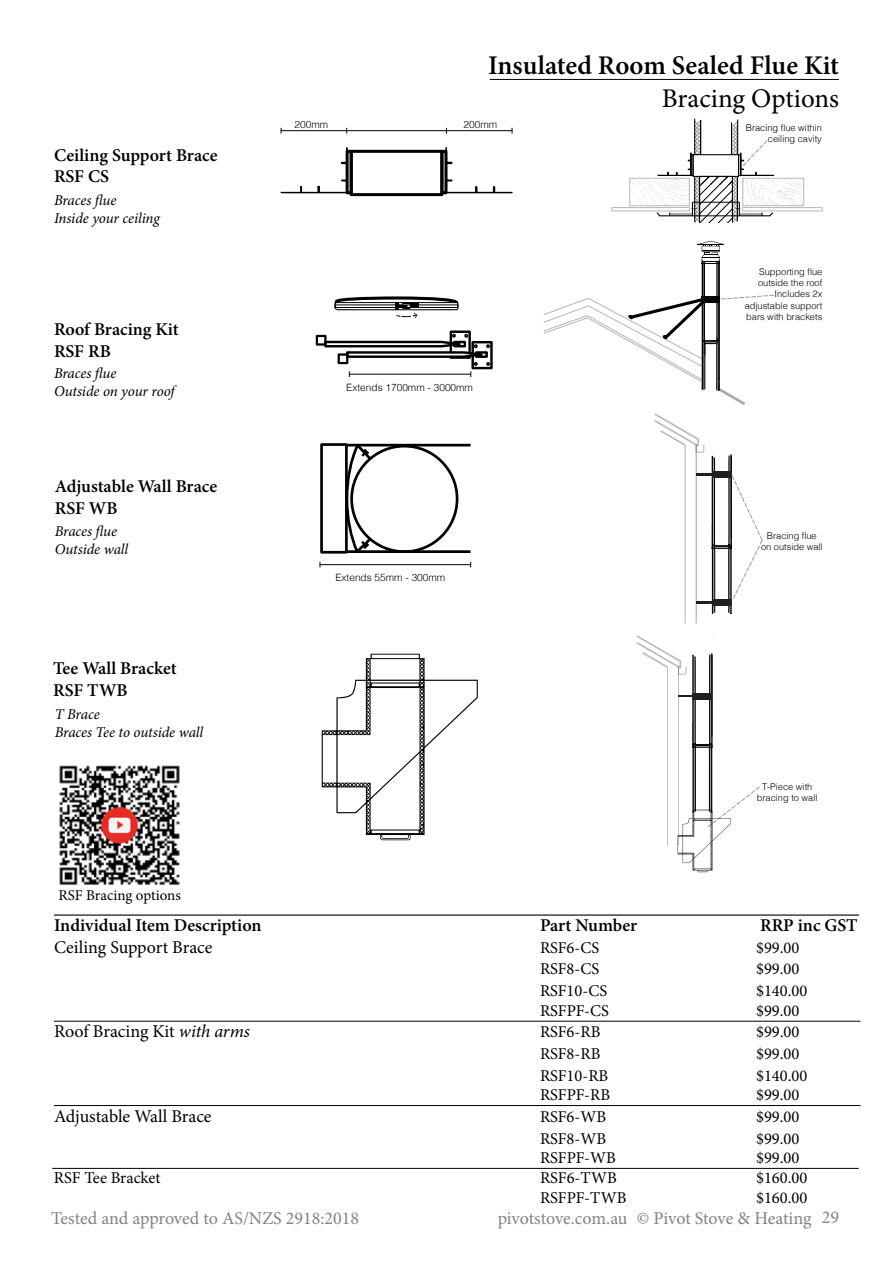
<style>
.page{position:relative;width:893px;height:1263px;background:#fff}
.page>*{position:absolute;margin:0;border:0;box-sizing:border-box;transform-origin:0 0}
.t1{font:600 27px "Minion Pro";letter-spacing:.005em;color:#000}
.t2{font:27px "Minion Pro";color:#000}
.t3{font:600 18px/21.6px "Minion Pro";color:#000}
.t4{font:18px "Minion Pro";letter-spacing:-.005em;color:#808285}
.t5{font:18px "Minion Pro";color:#000}
.t6{font:16.5px "Minion Pro";color:#000}
.t7{font:italic 15px/18px "Minion Pro";letter-spacing:-.005em;color:#000}
.t8{font:15px "Minion Pro";letter-spacing:-.005em;color:#000}
.t9{font:300 10.05px "Helvetica";color:#000}
.t10{font:300 9.3px/11.1px "Helvetica";color:#000;text-align:right}
.s1{font-style:italic}
</style>
<div class="page">
<hr style="left:54px;top:914px;width:805px;height:2px;background:#000">
<hr style="left:490px;top:79px;width:349px;height:1px;background:#000">
<div style="left:450px;top:330px;width:21px;height:29px;border:2px solid #000"></div>
<div style="left:316px;top:335px;width:10px;height:11px;border:2px solid #000"></div>
<div style="left:350px;top:150px;width:93px;height:46px;border:3px solid #000"></div>
<div style="left:440px;top:150px;width:7px;height:44px;border:3px solid #000"></div>
<div style="left:346px;top:150px;width:7px;height:44px;border:3px solid #000"></div>
<svg style="left:445px;top:147px;width:68px;height:47px"></svg>
<svg style="left:280px;top:147px;width:68px;height:47px"></svg>
<div style="left:320px;top:443px;width:28px;height:111px;border:3px solid #000"></div>
<hr style="left:346px;top:444px;width:124px;height:2px;background:#000">
<hr style="left:346px;top:550px;width:124px;height:3px;background:#000">
<div style="left:350px;top:445px;width:108px;height:108px;border:3px solid #000;border-radius:50%"></div>
<svg style="left:344px;top:443px;width:30px;height:111px"></svg>
<hr style="left:694px;top:119px;width:1px;height:36px;background:#000">
<div style="left:692px;top:154px;width:47px;height:23px;border:1px solid #000"></div>
<hr style="left:737px;top:120px;width:1px;height:35px;background:#000">
<svg style="left:774px;top:180px;width:28px;height:24px"></svg>
<svg style="left:631px;top:180px;width:24px;height:24px"></svg>
<svg style="left:655px;top:120px;width:46px;height:103px"></svg>
<svg style="left:701px;top:178px;width:30px;height:43px"></svg>
<div style="left:699px;top:176px;width:34px;height:47px;border:1px solid #000"></div>
<hr style="left:685px;top:445px;width:1px;height:178px;background:#000">
<hr style="left:696px;top:445px;width:1px;height:178px;background:#000">
<hr style="left:281px;top:130px;width:231px;height:1px;background:#000">
<svg style="left:323px;top:334px;width:170px;height:43px"></svg>
<hr style="left:320px;top:564px;width:151px;height:1px;background:#000">
<svg style="left:731px;top:121px;width:43px;height:101px"></svg>
<svg style="left:544px;top:241px;width:231px;height:164px"></svg>
<svg style="left:654px;top:413px;width:109px;height:202px"></svg>
<svg style="left:334px;top:296px;width:125px;height:22px"></svg>
<svg style="left:322px;top:654px;width:156px;height:186px"></svg>
<svg style="left:636px;top:635px;width:124px;height:237px"></svg>
<hr style="left:54px;top:1021px;width:806px;height:1px;background:#000">
<hr style="left:52px;top:1168px;width:807px;height:1px;background:#000">
<hr style="left:54px;top:1105px;width:806px;height:1px;background:#000">
<img style="left:59px;top:765px;width:121px;height:120px">
<h1 class="t1" style="left:488px;top:47px;width:352px">Insulated Room Sealed Flue Kit</h1>
<h1 class="t2" style="left:662px;top:80px;width:179px">Bracing Options</h1>
<p class="t3" style="left:54px;top:144px;width:165px">Ceiling Support Brace<br>RSF CS</p>
<p class="t7" style="left:54px;top:191px;width:107px">Braces flue<br>Inside your ceiling</p>
<p class="t3" style="left:54px;top:318px;width:126px">Roof Bracing Kit<br>RSF RB</p>
<p class="t7" style="left:54px;top:365px;width:122px">Braces flue<br>Outside on your roof</p>
<p class="t3" style="left:55px;top:476px;width:164px">Adjustable Wall Brace<br>RSF WB</p>
<p class="t7" style="left:55px;top:522px;width:75px">Braces flue<br>Outside wall</p>
<p class="t3" style="left:53px;top:657px;width:125px">Tee Wall Bracket<br>RSF TWB</p>
<p class="t7" style="left:55px;top:705px;width:150px">T Brace<br>Braces Tee to outside wall</p>
<p class="t8" style="left:59px;top:885px;width:124px">RSF Bracing options</p>
<p class="t9" style="left:295px;top:116px;width:35px">200mm</p>
<p class="t9" style="left:464px;top:116px;width:35px">200mm</p>
<p class="t9" style="left:346px;top:379px;width:128px">Extends 1700mm - 3000mm</p>
<p class="t9" style="left:335px;top:569px;width:111px">Extends 55mm - 300mm</p>
<p class="t10" style="left:746px;top:122px;width:78px">Bracing flue within ceiling cavity</p>
<p class="t10" style="left:745px;top:266px;width:79px">Supporting flue outside the roof<br>Includes 2x adjustable support bars with brackets</p>
<p class="t10" style="left:761px;top:530px;width:63px;text-align:center">Bracing flue on outside wall</p>
<p class="t10" style="left:757px;top:780px;width:62px;text-align:center">T-Piece with bracing to wall</p>
<p class="t3" style="left:54px;top:914px;width:209px">Individual Item Description</p>
<p class="t3" style="left:540px;top:914px;width:99px">Part Number</p>
<p class="t3" style="left:760px;top:914px;width:99px">RRP inc GST</p>
<p class="t5" style="left:54px;top:935px;width:160px">Ceiling Support Brace</p>
<p class="t6" style="left:540px;top:936px;width:61px">RSF6-CS</p>
<p class="t6" style="left:756px;top:936px;width:45px">$99.00</p>
<p class="t6" style="left:540px;top:958px;width:61px">RSF8-CS</p>
<p class="t6" style="left:756px;top:958px;width:45px">$99.00</p>
<p class="t6" style="left:540px;top:980px;width:69px">RSF10-CS</p>
<p class="t6" style="left:756px;top:980px;width:53px">$140.00</p>
<p class="t6" style="left:540px;top:999px;width:70px">RSFPF-CS</p>
<p class="t6" style="left:756px;top:999px;width:45px">$99.00</p>
<p class="t5" style="left:54px;top:1019px;width:197px">Roof Bracing Kit <span class="s1">with arms</span></p>
<p class="t6" style="left:540px;top:1021px;width:62px">RSF6-RB</p>
<p class="t6" style="left:756px;top:1021px;width:45px">$99.00</p>
<p class="t6" style="left:540px;top:1043px;width:62px">RSF8-RB</p>
<p class="t6" style="left:756px;top:1043px;width:45px">$99.00</p>
<p class="t6" style="left:540px;top:1064px;width:70px">RSF10-RB</p>
<p class="t6" style="left:756px;top:1064px;width:53px">$140.00</p>
<p class="t6" style="left:540px;top:1084px;width:72px">RSFPF-RB</p>
<p class="t6" style="left:756px;top:1084px;width:45px">$99.00</p>
<p class="t5" style="left:54px;top:1104px;width:159px">Adjustable Wall Brace</p>
<p class="t6" style="left:540px;top:1106px;width:68px">RSF6-WB</p>
<p class="t6" style="left:756px;top:1106px;width:45px">$99.00</p>
<p class="t6" style="left:540px;top:1127px;width:68px">RSF8-WB</p>
<p class="t6" style="left:756px;top:1127px;width:45px">$99.00</p>
<p class="t6" style="left:540px;top:1147px;width:77px">RSFPF-WB</p>
<p class="t6" style="left:756px;top:1147px;width:45px">$99.00</p>
<p class="t6" style="left:54px;top:1167px;width:108px">RSF Tee Bracket</p>
<p class="t6" style="left:540px;top:1167px;width:78px">RSF6-TWB</p>
<p class="t6" style="left:756px;top:1167px;width:53px">$160.00</p>
<p class="t6" style="left:540px;top:1187px;width:88px">RSFPF-TWB</p>
<p class="t6" style="left:756px;top:1187px;width:53px">$160.00</p>
<p class="t4" style="left:51px;top:1206px;width:309px">Tested and approved to AS/NZS 2918:2018</p>
<p class="t4" style="left:498px;top:1206px;width:343px">pivotstove.com.au © Pivot Stove &amp; Heating 29</p>
</div>
